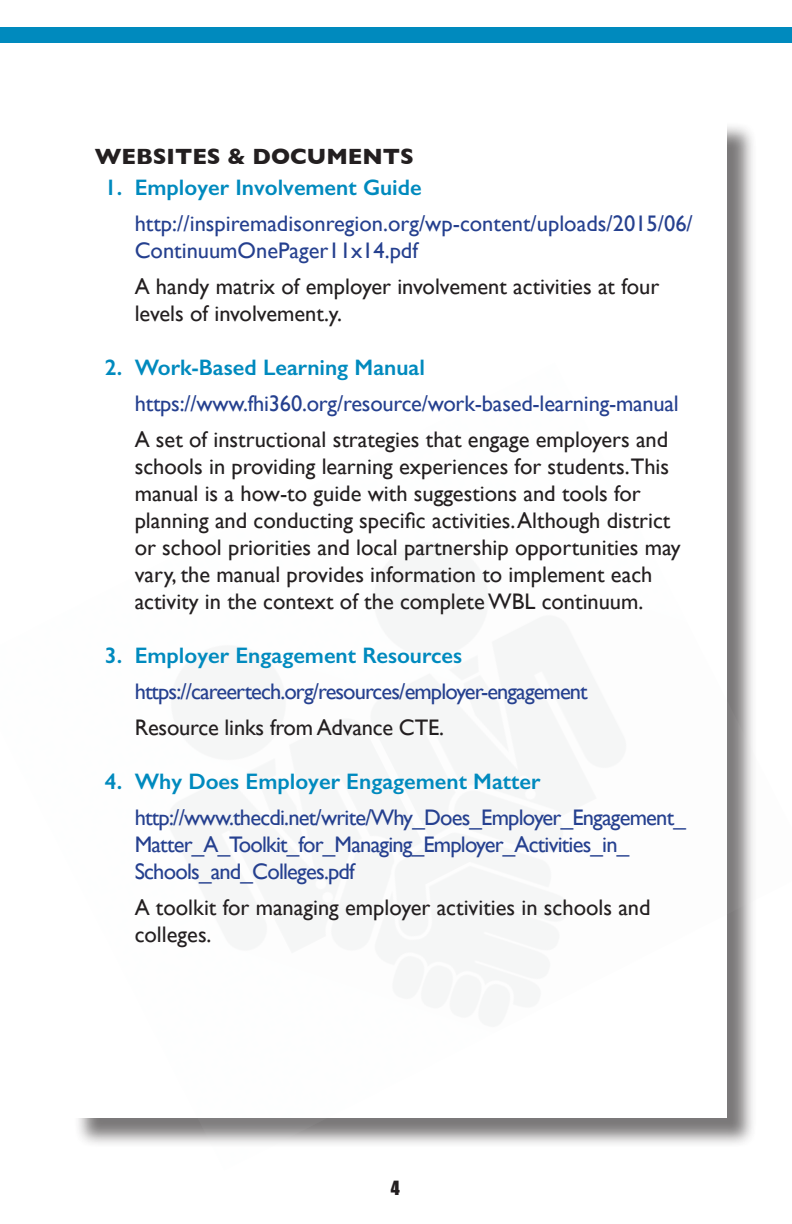
<style>
.page{position:relative;width:792px;height:1224px;background:#fff}
.page>*{position:absolute;margin:0;border:0;box-sizing:border-box;transform-origin:0 0}
.level_2_black{font:22.4px/27px "Gill Sans";color:#231f20}
.level_2_blue_web_lin{font:22.4px/27px "Gill Sans";letter-spacing:-.035em;color:#25408f}
.Web_title_with_bulle{font:600 22.4px "Gill Sans";color:#008abe}
.level_2_blue_web_lin-2{font:22.4px/27px "Gill Sans";color:#25408f}
.level_2_black-2{font:22.4px "Gill Sans";letter-spacing:-.01em;color:#25408f}
.TITLES{font:700 22.4px "Gill Sans";color:#231f20}
.t1{font:18px "Impact";color:#231f20}
</style>
<div class="page">
<div style="left:0;top:27px;width:792px;height:16px;background:#008abe"></div>
<img style="left:78px;top:362px;width:675px;height:782px">
<p class="TITLES" style="left:95px;top:139px;width:321px">WEBSITES &amp; DOCUMENTS</p>
<p class="Web_title_with_bulle" style="left:105px;top:174px;width:318px">1. Employer Involvement Guide</p>
<p class="level_2_blue_web_lin-2" style="left:135px;top:210px;width:560px">http://inspiremadisonregion.org/wp-content/uploads/2015/06/<br>ContinuumOnePager11x14.pdf</p>
<p class="level_2_black" style="left:135px;top:273px;width:526px">A handy matrix of employer involvement activities at four levels of involvement.y.</p>
<p class="Web_title_with_bulle" style="left:105px;top:354px;width:322px">2. Work-Based Learning Manual</p>
<p class="level_2_black-2" style="left:135px;top:391px;width:546px">https://www.fhi360.org/resource/work-based-learning-manual</p>
<p class="level_2_black" style="left:135px;top:426px;width:547px">A set of instructional strategies that engage employers and schools in providing learning experiences for students.This manual is a how-to guide with suggestions and tools for planning and conducting specific activities. Although district or school priorities and local partnership opportunities may vary, the manual provides information to implement each activity in the context of the complete WBL continuum.</p>
<p class="Web_title_with_bulle" style="left:105px;top:642px;width:359px">3. Employer Engagement Resources</p>
<p class="level_2_blue_web_lin" style="left:135px;top:678px;width:455px">https://careertech.org/resources/employer-engagement</p>
<p class="level_2_black" style="left:135px;top:714px;width:311px">Resource links from Advance CTE.</p>
<p class="Web_title_with_bulle" style="left:105px;top:768px;width:437px">4. Why Does Employer Engagement Matter</p>
<p class="level_2_blue_web_lin" style="left:135px;top:804px;width:553px">http://www.thecdi.net/write/Why_Does_Employer_Engagement_<br>Matter_A_Toolkit_for_Managing_Employer_Activities_in_<br>Schools_and_Colleges.pdf</p>
<p class="level_2_black" style="left:135px;top:894px;width:518px">A toolkit for managing employer activities in schools and colleges.</p>
<p class="t1" style="left:391px;top:1177px;width:10px">4</p>
</div>
